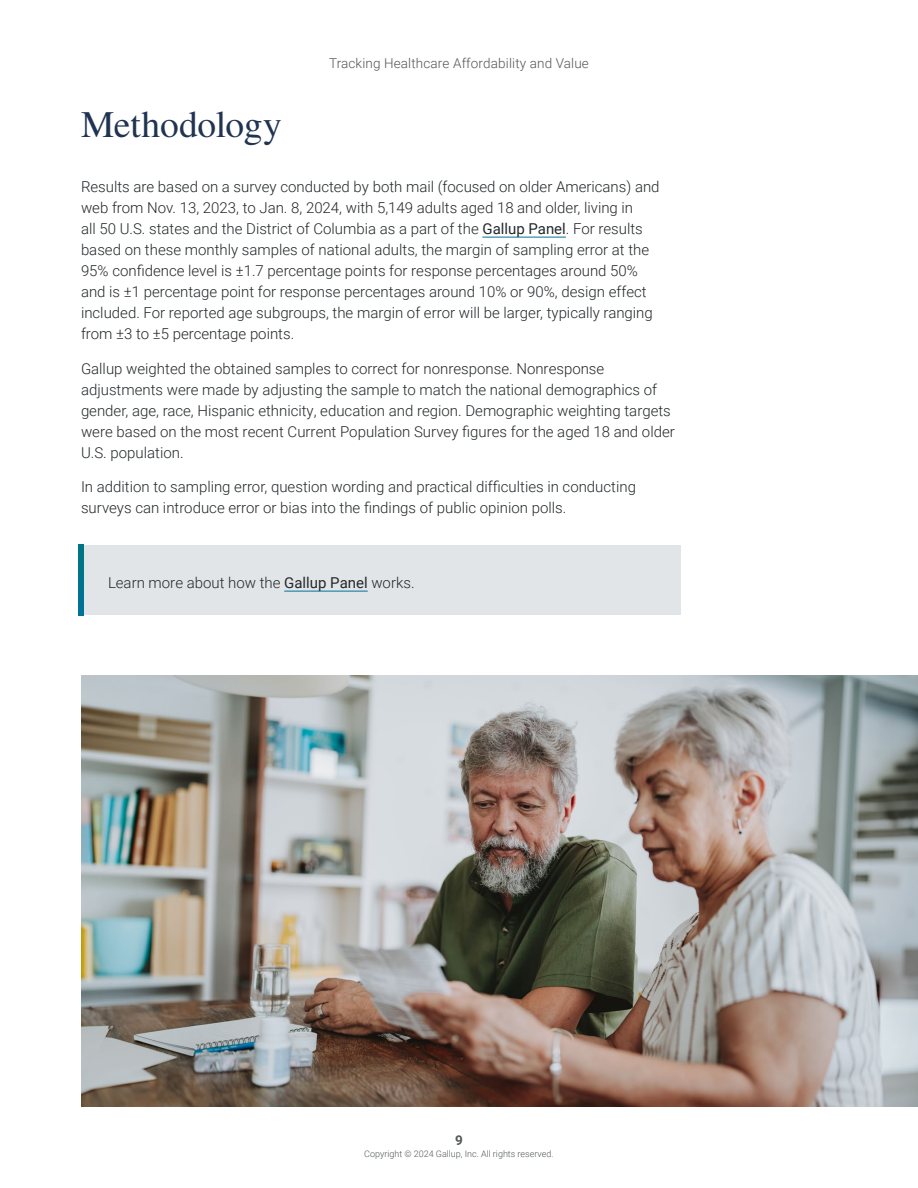
<style>
.page{position:relative;width:918px;height:1188px;background:#fff}
.page>*{position:absolute;margin:0;border:0;box-sizing:border-box;transform-origin:0 0}
.section_header_rev{font:37.5px "Te X Gyre Termes";letter-spacing:-.005em;color:#203451}
.body{font:300 15px/21px "Roboto";color:#23282a}
.body_shaded_line{font:300 15px "Roboto";color:#23282a}
.t1{font:300 13.5px "Roboto";letter-spacing:.01em;color:#52575a}
.t2{font:700 13.5px "Roboto";color:#52575a}
.t3{font:300 9px "Roboto";color:#52575a}
.s1{font-weight:400}
</style>
<div class="page">
<hr style="left:482px;top:237px;width:84px;height:1px;background:#007198">
<div style="left:81px;top:545px;width:599px;height:70px;background:#e2e5e7"></div>
<hr style="left:284px;top:591px;width:84px;height:1px;background:#007198">
<div style="left:78px;top:545px;width:5px;height:70px;background:#00738c"></div>
<img style="left:81px;top:675px;width:837px;height:432px">
<p class="t1" style="left:329px;top:54px;width:261px">Tracking Healthcare Affordability and Value</p>
<h2 class="section_header_rev" style="left:81px;top:98px;width:202px">Methodology</h2>
<p class="body" style="left:81px;top:176px;width:580px">Results are based on a survey conducted by both mail (focused on older Americans) and web from Nov. 13, 2023, to Jan. 8, 2024, with 5,149 adults aged 18 and older, living in<br>all 50 U.S. states and the District of Columbia as a part of the <span class="s1">Gallup Panel</span>. For results based on these monthly samples of national adults, the margin of sampling error at the 95% confidence level is ±1.7 percentage points for response percentages around 50% and is ±1 percentage point for response percentages around 10% or 90%, design effect included. For reported age subgroups, the margin of error will be larger, typically ranging from ±3 to ±5 percentage points.</p>
<p class="body" style="left:81px;top:357px;width:595px">Gallup weighted the obtained samples to correct for nonresponse. Nonresponse adjustments were made by adjusting the sample to match the national demographics of gender, age, race, Hispanic ethnicity, education and region. Demographic weighting targets were based on the most recent Current Population Survey figures for the aged 18 and older U.S. population.</p>
<p class="body" style="left:81px;top:476px;width:557px">In addition to sampling error, question wording and practical difficulties in conducting surveys can introduce error or bias into the findings of public opinion polls.</p>
<p class="body_shaded_line" style="left:108px;top:572px;width:308px">Learn more about how the <span class="s1">Gallup Panel</span> works.</p>
<p class="t2" style="left:455px;top:1131px;width:9px">9</p>
<p class="t3" style="left:364px;top:1147px;width:191px">Copyright © 2024 Gallup, Inc. All rights reserved.</p>
</div>
